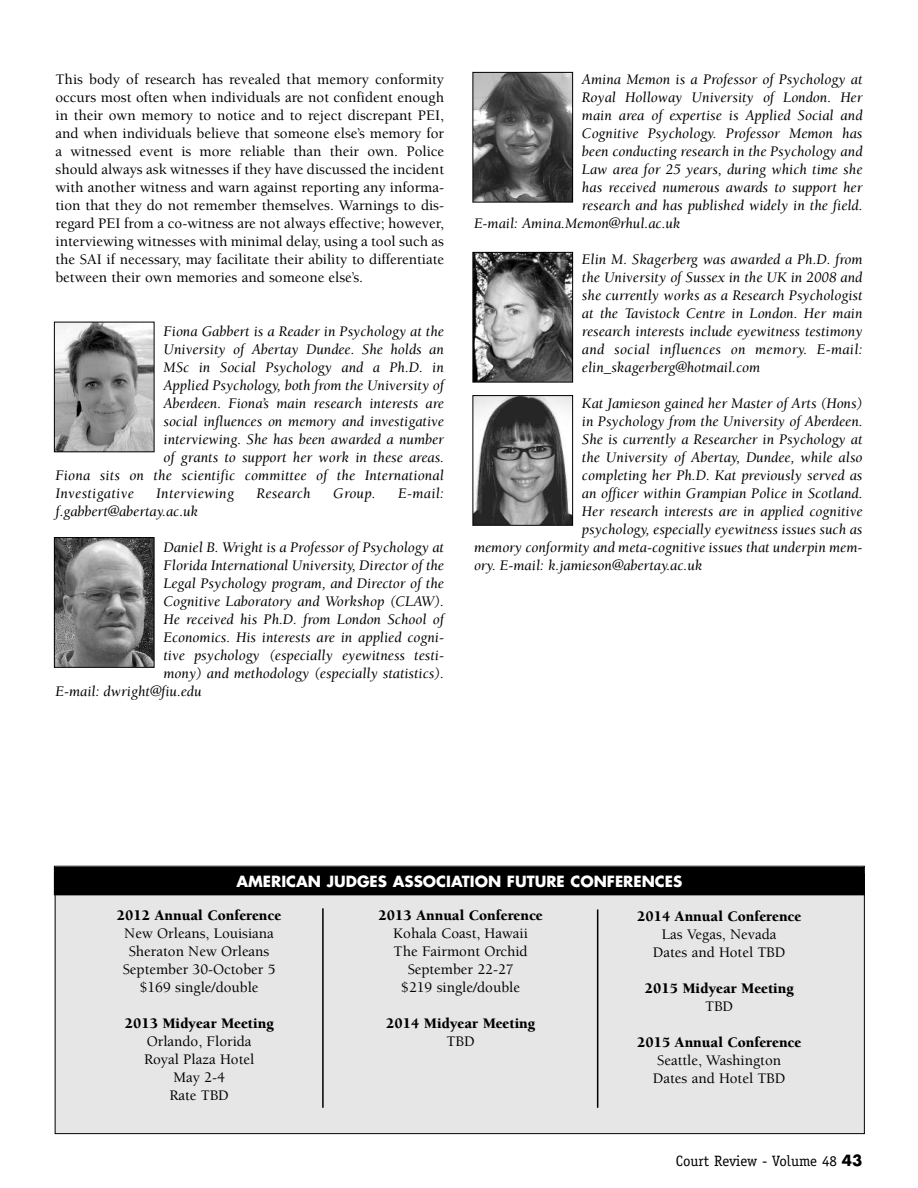
<style>
.page{position:relative;width:918px;height:1188px;background:#fff}
.page>*{position:absolute;margin:0;border:0;box-sizing:border-box;transform-origin:0 0}
.t1{font:italic 15px/18px "Berkeley";color:#000;text-align:justify}
.t2{font:500 15px/18px "Berkeley";color:#000;text-align:center}
.t3{font:900 15px "Berkeley";color:#000}
.t4{font:700 15px "Futura";color:#fff}
.t5{font:italic 15px "Berkeley";letter-spacing:.02em;color:#000}
.t6{font:15px "Officina Serif";color:#000}
.s1{font-family:"Futura";font-weight:700}
</style>
<div class="page">
<img style="left:56px;top:324px;width:96px;height:126px">
<div style="left:54px;top:322px;width:100px;height:130px;border:1px solid #000"></div>
<img style="left:56px;top:539px;width:96px;height:127px">
<div style="left:54px;top:537px;width:100px;height:131px;border:1px solid #000"></div>
<img style="left:474px;top:74px;width:97px;height:126px">
<div style="left:472px;top:72px;width:101px;height:130px;border:1px solid #000"></div>
<img style="left:474px;top:254px;width:97px;height:126px">
<div style="left:472px;top:252px;width:101px;height:130px;border:1px solid #000"></div>
<img style="left:474px;top:397px;width:97px;height:127px">
<div style="left:472px;top:395px;width:101px;height:131px;border:1px solid #000"></div>
<div style="left:56px;top:874px;width:808px;height:259px;background:#e6e6e6"></div>
<div style="left:55px;top:867px;width:809px;height:27px;background:#000"></div>
<div style="left:54px;top:866px;width:811px;height:29px;border:1px solid #000"></div>
<hr style="left:322px;top:908px;width:2px;height:200px;background:#000">
<hr style="left:597px;top:910px;width:1px;height:198px;background:#000">
<p class="t2" style="left:56px;top:72px;width:390px;text-align:justify">This body of research has revealed that memory conformity occurs most often when individuals are not confident enough in their own memory to notice and to reject discrepant PEI, and when individuals believe that someone else’s memory for a witnessed event is more reliable than their own. Police should always ask witnesses if they have discussed the incident with another witness and warn against reporting any informa&shy;tion that they do not remember themselves. Warnings to dis&shy;regard PEI from a co-witness are not always effective; however, interviewing witnesses with minimal delay, using a tool such as the SAI if necessary, may facilitate their ability to differentiate between their own memories and someone else’s.</p>
<p class="t1" style="left:163px;top:324px;width:282px">Fiona Gabbert is a Reader in Psychology at the</p>
<p class="t1" style="left:163px;top:342px;width:282px">University of Abertay Dundee. She holds an</p>
<p class="t1" style="left:163px;top:360px;width:282px">MSc in Social Psychology and a Ph.D. in</p>
<p class="t1" style="left:163px;top:378px;width:282px">Applied Psychology, both from the University of</p>
<p class="t1" style="left:163px;top:396px;width:282px">Aberdeen. Fiona’s main research interests are</p>
<p class="t1" style="left:163px;top:414px;width:282px">social influences on memory and investigative</p>
<p class="t1" style="left:163px;top:432px;width:282px">interviewing. She has been awarded a number</p>
<p class="t1" style="left:163px;top:450px;width:282px">of grants to support her work in these areas.</p>
<p class="t1" style="left:56px;top:468px;width:390px">Fiona sits on the scientific committee of the International</p>
<p class="t5" style="left:56px;top:487px;width:80px">Investigative</p>
<p class="t5" style="left:156px;top:487px;width:79px">Interviewing</p>
<p class="t5" style="left:256px;top:487px;width:56px">Research</p>
<p class="t1" style="left:333px;top:486px;width:44px">Group.</p>
<p class="t1" style="left:398px;top:486px;width:47px">E-mail:</p>
<p class="t1" style="left:56px;top:504px;width:144px">f.gabbert@abertay.ac.uk</p>
<p class="t1" style="left:163px;top:540px;width:282px">Daniel B. Wright is a Professor of Psychology at</p>
<p class="t1" style="left:163px;top:558px;width:282px">Florida International University, Director of the</p>
<p class="t1" style="left:163px;top:576px;width:282px">Legal Psychology program, and Director of the</p>
<p class="t1" style="left:163px;top:594px;width:282px">Cognitive Laboratory and Workshop (CLAW).</p>
<p class="t1" style="left:163px;top:612px;width:282px">He received his Ph.D. from London School of</p>
<p class="t1" style="left:163px;top:630px;width:282px">Economics. His interests are in applied cogni-</p>
<p class="t1" style="left:163px;top:648px;width:282px">tive psychology (especially eyewitness testi-</p>
<p class="t1" style="left:163px;top:666px;width:282px">mony) and methodology (especially statistics).</p>
<p class="t1" style="left:56px;top:684px;width:148px">E-mail: dwright@fiu.edu</p>
<p class="t1" style="left:582px;top:72px;width:282px">Amina Memon is a Professor of Psychology at</p>
<p class="t1" style="left:582px;top:90px;width:282px">Royal Holloway University of London. Her</p>
<p class="t1" style="left:582px;top:108px;width:282px">main area of expertise is Applied Social and</p>
<p class="t1" style="left:582px;top:126px;width:282px">Cognitive Psychology. Professor Memon has</p>
<p class="t1" style="left:582px;top:144px;width:282px">been conducting research in the Psychology and</p>
<p class="t1" style="left:582px;top:162px;width:282px">Law area for 25 years, during which time she</p>
<p class="t1" style="left:582px;top:180px;width:282px">has received numerous awards to support her</p>
<p class="t1" style="left:582px;top:198px;width:282px">research and has published widely in the field.</p>
<p class="t1" style="left:474px;top:216px;width:208px">E-mail: Amina.Memon@rhul.ac.uk</p>
<p class="t1" style="left:582px;top:252px;width:282px">Elin M. Skagerberg was awarded a Ph.D. from the University of Sussex in the UK in 2008 and she currently works as a Research Psychologist at the Tavistock Centre in London. Her main research interests include eyewitness testimony and social influences on memory. E-mail: elin_skagerberg@hotmail.com</p>
<p class="t1" style="left:582px;top:396px;width:282px">Kat Jamieson gained her Master of Arts (Hons)</p>
<p class="t1" style="left:582px;top:414px;width:282px">in Psychology from the University of Aberdeen.</p>
<p class="t1" style="left:582px;top:432px;width:282px">She is currently a Researcher in Psychology at</p>
<p class="t1" style="left:582px;top:450px;width:282px">the University of Abertay, Dundee, while also</p>
<p class="t1" style="left:582px;top:468px;width:282px">completing her Ph.D. Kat previously served as</p>
<p class="t1" style="left:582px;top:486px;width:282px">an officer within Grampian Police in Scotland.</p>
<p class="t1" style="left:582px;top:504px;width:282px">Her research interests are in applied cognitive</p>
<p class="t1" style="left:582px;top:522px;width:282px">psychology, especially eyewitness issues such as</p>
<p class="t1" style="left:474px;top:540px;width:390px">memory conformity and meta-cognitive issues that underpin mem-</p>
<p class="t1" style="left:474px;top:558px;width:230px">ory. E-mail: k.jamieson@abertay.ac.uk</p>
<p class="t4" style="left:236px;top:874px;width:447px">AMERICAN JUDGES ASSOCIATION FUTURE CONFERENCES</p>
<p class="t3" style="left:117px;top:910px;width:166px">2012 Annual Conference</p>
<p class="t2" style="left:123px;top:926px;width:154px">New Orleans, Louisiana<br>Sheraton New Orleans<br>September 30-October 5 $169 single/double</p>
<p class="t3" style="left:125px;top:1018px;width:150px">2013 Midyear Meeting</p>
<p class="t2" style="left:144px;top:1034px;width:112px">Orlando, Florida<br>Royal Plaza Hotel<br>May 2-4<br>Rate TBD</p>
<p class="t3" style="left:378px;top:910px;width:166px">2013 Annual Conference</p>
<p class="t2" style="left:393px;top:926px;width:136px">Kohala Coast, Hawaii<br>The Fairmont Orchid<br>September 22-27 $219 single/double</p>
<p class="t3" style="left:386px;top:1018px;width:150px">2014 Midyear Meeting</p>
<p class="t2" style="left:447px;top:1034px;width:29px">TBD</p>
<p class="t3" style="left:637px;top:910px;width:166px">2014 Annual Conference</p>
<p class="t2" style="left:653px;top:926px;width:134px">Las Vegas, Nevada<br>Dates and Hotel TBD</p>
<p class="t3" style="left:645px;top:982px;width:150px">2015 Midyear Meeting</p>
<p class="t2" style="left:705px;top:998px;width:29px">TBD</p>
<p class="t3" style="left:637px;top:1036px;width:166px">2015 Annual Conference</p>
<p class="t2" style="left:653px;top:1052px;width:134px;text-align:left">Seattle, Washington<br>Dates and Hotel TBD</p>
<p class="t6" style="left:676px;top:1152px;width:188px">Court Review - Volume 48 <span class="s1">43</span></p>
</div>
